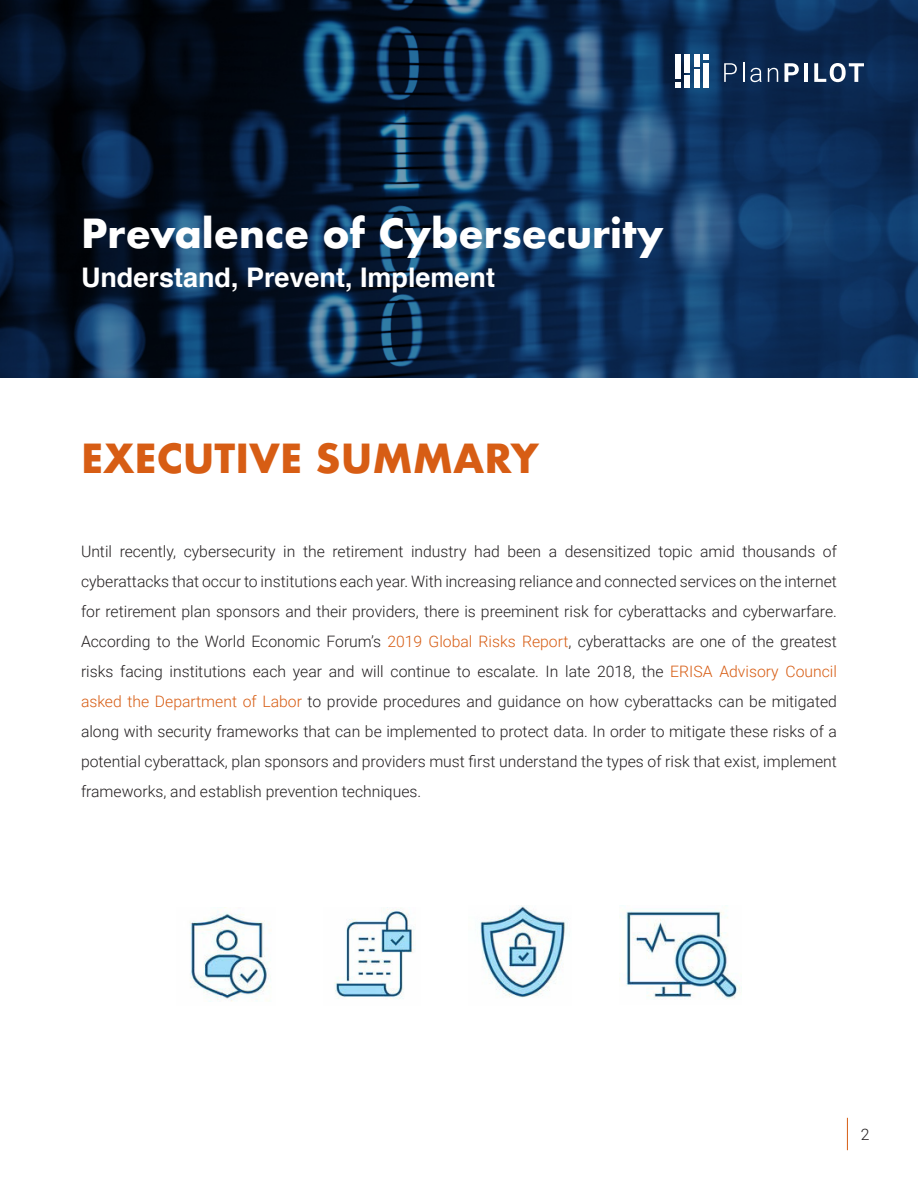
<style>
.page{position:relative;width:918px;height:1188px;background:#fff}
.page>*{position:absolute;margin:0;border:0;box-sizing:border-box;transform-origin:0 0}
.Section_Header{font:700 39px "Futura";color:#fff}
.Section_Header-2{font:700 39px "Futura";color:#d75d14}
.Section_Header-3{font:700 27px "Helvetica";color:#fff}
.t1{font:300 15.75px/30px "Roboto";color:#231f20;text-align:justify}
.s1{color:#d75d14}
</style>
<div class="page">
<hr style="left:847px;top:1118px;width:1px;height:32px;background:#d75d14">
<svg style="left:0;top:0;width:918px;height:378px;background:#0c2848"></svg>
<svg style="left:724px;top:63px;width:13px;height:19px"></svg>
<svg style="left:743px;top:62px;width:1px;height:20px"></svg>
<svg style="left:750px;top:68px;width:12px;height:14px"></svg>
<svg style="left:768px;top:68px;width:10px;height:14px"></svg>
<svg style="left:784px;top:63px;width:15px;height:19px"></svg>
<hr style="left:804px;top:63px;width:4px;height:19px;background:#fff">
<svg style="left:814px;top:63px;width:50px;height:19px"></svg>
<svg style="left:675px;top:82px;width:6px;height:6px"></svg>
<div style="left:684px;top:75px;width:6px;height:13px;background:#fff"></div>
<div style="left:694px;top:69px;width:6px;height:19px;background:#fff"></div>
<div style="left:703px;top:63px;width:6px;height:25px;background:#fff"></div>
<svg style="left:703px;top:54px;width:6px;height:6px"></svg>
<div style="left:694px;top:54px;width:6px;height:13px;background:#fff"></div>
<div style="left:684px;top:54px;width:6px;height:19px;background:#fff"></div>
<div style="left:675px;top:54px;width:6px;height:25px;background:#fff"></div>
<img style="left:190px;top:907px;width:81px;height:95px">
<img style="left:334px;top:907px;width:81px;height:92px">
<img style="left:480px;top:905px;width:86px;height:93px">
<img style="left:621px;top:905px;width:119px;height:95px">
<p class="Section_Header" style="left:81px;top:206px;width:584px">Prevalence of Cybersecurity</p>
<p class="Section_Header-3" style="left:81px;top:256px;width:416px">Understand, Prevent, Implement</p>
<p class="Section_Header-2" style="left:81px;top:431px;width:460px">EXECUTIVE SUMMARY</p>
<p class="t1" style="left:81px;top:536px;width:757px">Until recently, cybersecurity in the retirement industry had been a desensitized topic amid thousands of cyberattacks that occur to institutions each year. With increasing reliance and connected services on the internet for retirement plan sponsors and their providers, there is preeminent risk for cyberattacks and cyberwarfare.<br>According to the World Economic Forum’s <span class="s1">2019 Global Risks Report</span>, cyberattacks are one of the greatest risks facing institutions each year and will continue to escalate. In late 2018, the <span class="s1">ERISA Advisory Council asked the Department of Labor</span> to provide procedures and guidance on how cyberattacks can be mitigated along with security frameworks that can be implemented to protect data. In order to mitigate these risks of a potential cyberattack, plan sponsors and providers must first understand the types of risk that exist, implement frameworks, and establish prevention techniques.</p>
<p class="t1" style="left:861px;top:1119px;width:10px">2</p>
</div>
